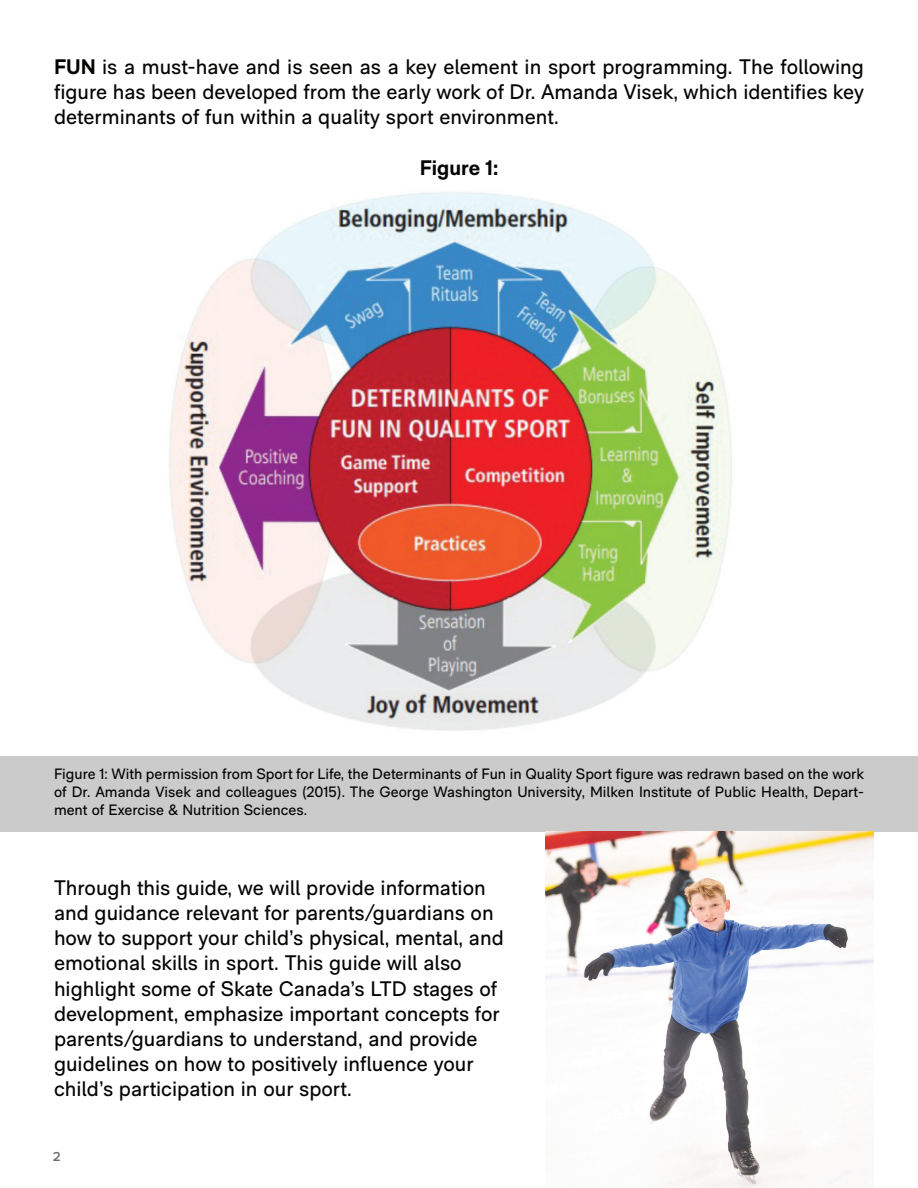
<style>
.page{position:relative;width:918px;height:1188px;background:#fff}
.page>*{position:absolute;margin:0;border:0;box-sizing:border-box;transform-origin:0 0}
.t1{font:21px/25.2px "RM Neue";color:#040503;text-align:justify}
.t2{font:700 21px "RM Neue";color:#040503}
.t3{font:15px/18px "RM Neue";color:#040503;text-align:justify}
.t4{font:600 13.5px "Proxima Nova";color:#6c6d70}
.s1{font-weight:700}
</style>
<div class="page">
<img style="left:169px;top:192px;width:563px;height:539px">
<div style="left:0;top:756px;width:918px;height:76px;background:#cbcbcb"></div>
<img style="left:545px;top:832px;width:329px;height:356px">
<p class="t1" style="left:54px;top:54px;width:812px"><span class="s1">FUN</span> is a must-have and is seen as a key element in sport programming. The following figure has been developed from the early work of Dr. Amanda Visek, which identifies key determinants of fun within a quality sport environment.</p>
<p class="t2" style="left:420px;top:155px;width:80px">Figure 1:</p>
<p class="t3" style="left:54px;top:765px;width:811px">Figure 1: With permission from Sport for Life, the Determinants of Fun in Quality Sport figure was redrawn based on the work of Dr. Amanda Visek and colleagues (2015). The George Washington University, Milken Institute of Public Health, Depart&shy;ment of Exercise &amp; Nutrition Sciences.</p>
<p class="t1" style="left:54px;top:875px;width:451px;text-align:left">Through this guide, we will provide information and guidance relevant for parents/guardians on how to support your child’s physical, mental, and emotional skills in sport. This guide will also highlight some of Skate Canada’s LTD stages of development, emphasize important concepts for parents/guardians to understand, and provide guidelines on how to positively influence your child’s participation in our sport.</p>
<p class="t4" style="left:53px;top:1150px;width:10px">2</p>
</div>
